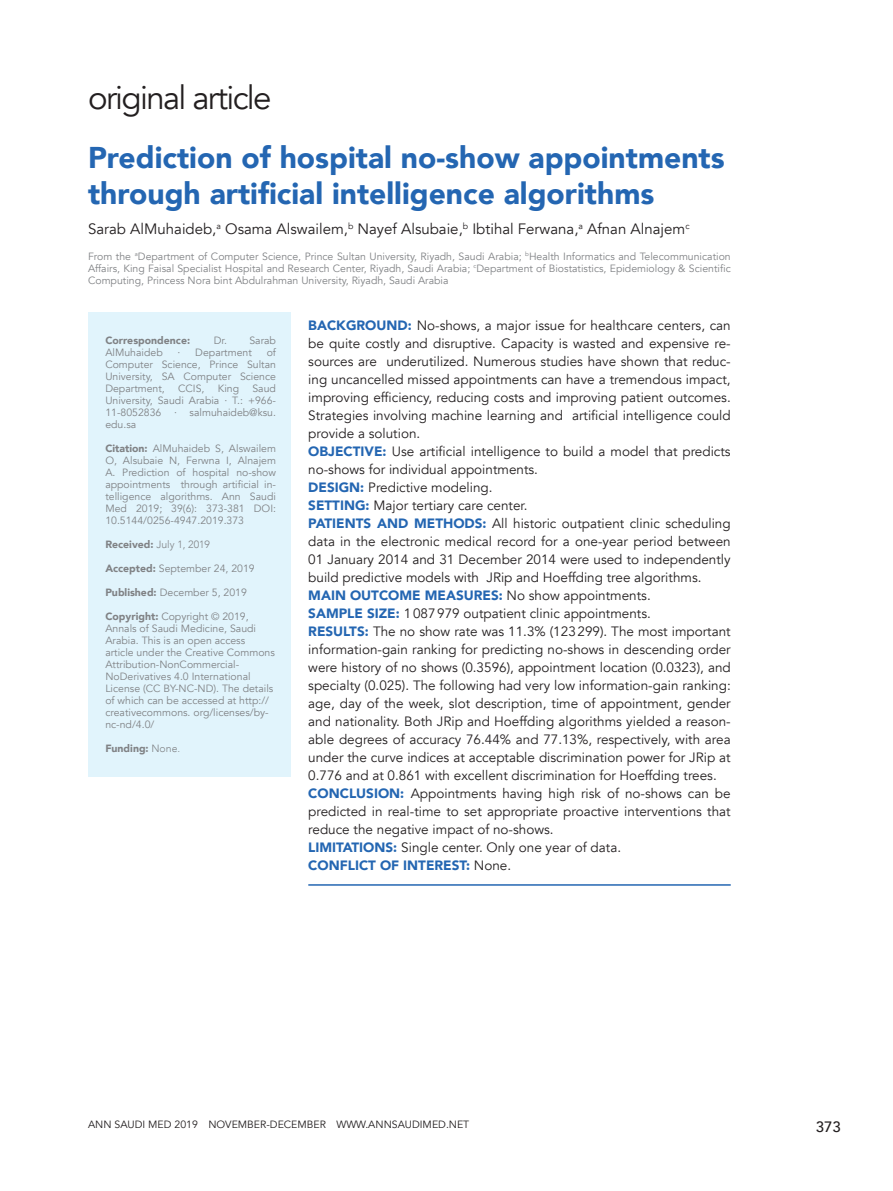
<style>
.page{position:relative;width:893px;height:1191px;background:#fff}
.page>*{position:absolute;margin:0;border:0;box-sizing:border-box;transform-origin:0 0}
.t1{font:33px "Avenir";letter-spacing:-.05em;color:#231f20}
.main_title__reina{font:900 30px/36px "Avenir";color:#2466b2}
.body_after_sub{font:15px "Avenir";color:#231f20}
.t2{font:500 15px "Avenir";color:#231f20}
.abstract{font:13.5px/18px "Avenir";color:#231f20;text-align:justify}
.abstract-2{font:900 13.5px "Avenir";color:#2466b2}
.body_after_sub-2{font:10.5px/12px "Avenir";color:#808285;text-align:justify}
.t3{font:10.5px "Avenir";color:#231f20}
.body_after_sub-3{font:900 10.5px "Avenir";color:#808285}
.body_after_sub-4{font:300 10.5px "Avenir";color:#808285}
.s1{font-weight:900}
.s2{font-weight:300}
.s3{font-weight:900;color:#2466b2}
.s4{font-weight:400;color:#231f20}
</style>
<div class="page">
<div style="left:88px;top:312px;width:202px;height:464px;background:#e1f4fc"></div>
<hr style="left:308px;top:884px;width:423px;height:1px;background:#2466b2">
<h1 class="t1" style="left:88px;top:78px;width:185px">original article</h1>
<p class="main_title__reina" style="left:88px;top:139px;width:638px">Prediction of hospital no-show appointments through artificial intelligence algorithms</p>
<p class="body_after_sub" style="left:88px;top:220px;width:603px">Sarab AlMuhaideb,<sup>a</sup> Osama Alswailem,<sup>b</sup> Nayef Alsubaie,<sup>b</sup> Ibtihal Ferwana,<sup>a</sup> Afnan Alnajem<sup>c</sup></p>
<p class="body_after_sub-2" style="left:88px;top:250px;width:644px">From the <sup>a</sup>Department of Computer Science, Prince Sultan University, Riyadh, Saudi Arabia; <sup>b</sup>Health Informatics and Telecommunication Affairs, King Faisal Specialist Hospital and Research Center, Riyadh, Saudi Arabia; <sup>c</sup>Department of Biostatistics, Epidemiology &amp; Scientific Computing, Princess Nora bint Abdulrahman University, Riyadh, Saudi Arabia</p>
<p class="body_after_sub-3" style="left:105px;top:331px;width:86px">Correspondence:</p>
<p class="body_after_sub-2" style="left:214px;top:334px;width:64px">Dr. Sarab</p>
<p class="body_after_sub-2" style="left:105px;top:346px;width:59px">AlMuhaideb</p>
<p class="body_after_sub-2" style="left:178px;top:346px;width:76px">· Department</p>
<p class="body_after_sub-2" style="left:105px;top:346px;width:172px;text-indent:161px">of Computer Science, Prince Sultan University, SA Computer Science Department,</p>
<p class="body_after_sub-2" style="left:105px;top:382px;width:172px;text-indent:147px">Saud University, Saudi Arabia · T.: +966- 11-8052836 · salmuhaideb@ksu. edu.sa</p>
<p class="body_after_sub-2" style="left:105px;top:442px;width:172px"><span class="s1">Citation:</span> AlMuhaideb S, Alswailem O, Alsubaie N, Ferwna I, Alnajem A. Prediction of hospital no-show appointments through artificial in&shy;telligence algorithms. Ann Saudi Med 2019; 39(6): 373-381 DOI:<br>10.5144/0256-4947.2019.373</p>
<p class="body_after_sub-4" style="left:105px;top:538px;width:106px"><span class="s1">Received:</span> July 1, 2019</p>
<p class="body_after_sub-2" style="left:105px;top:562px;width:151px"><span class="s1">Accepted:</span> September 24, 2019</p>
<p class="body_after_sub-2" style="left:105px;top:586px;width:143px"><span class="s1">Published:</span> December 5, 2019</p>
<p class="body_after_sub-2" style="left:105px;top:610px;width:171px;text-align:left"><span class="s1">Copyright:</span> Copyright © 2019,<br>Annals of Saudi Medicine, Saudi<br>Arabia. This is an open access article under the Creative Commons<br>Attribution-NonCommercial-<br>NoDerivatives 4.0 International<br>License (CC BY-NC-ND). The details of which can be accessed at http:// creativecommons. org/licenses/by&shy;nc-nd/4.0/</p>
<p class="body_after_sub-3" style="left:105px;top:739px;width:76px">Funding: <span class="s2">None.</span></p>
<p class="body_after_sub-2" style="left:178px;top:382px;width:28px">CCIS,</p>
<p class="body_after_sub-2" style="left:218px;top:382px;width:23px">King</p>
<p class="abstract" style="left:308px;top:317px;width:424px"><span class="s3">BACKGROUND:</span> No-shows, a major issue for healthcare centers, can be quite costly and disruptive. Capacity is wasted and expensive re&shy;sources are underutilized. Numerous studies have shown that reduc&shy;ing uncancelled missed appointments can have a tremendous impact, improving efficiency, reducing costs and improving patient outcomes.<br>Strategies involving machine learning and artificial intelligence could provide a solution.</p>
<p class="abstract" style="left:308px;top:443px;width:424px"><span class="s3">OBJECTIVE:</span> Use artificial intelligence to build a model that predicts no-shows for individual appointments.</p>
<p class="abstract" style="left:308px;top:479px;width:186px"><span class="s3">DESIGN:</span> Predictive modeling.</p>
<p class="abstract" style="left:308px;top:497px;width:221px"><span class="s3">SETTING:</span> Major tertiary care center.</p>
<p class="abstract" style="left:308px;top:515px;width:424px"><span class="s3">PATIENTS AND METHODS:</span> All historic outpatient clinic scheduling data in the electronic medical record for a one-year period between 01 January 2014 and 31 December 2014 were used to independently build predictive models with JRip and Hoeffding tree algorithms.</p>
<p class="abstract-2" style="left:308px;top:584px;width:344px">MAIN OUTCOME MEASURES: <span class="s4">No show appointments.</span></p>
<p class="abstract" style="left:308px;top:605px;width:344px"><span class="s3">SAMPLE SIZE:</span> 1087979 outpatient clinic appointments.</p>
<p class="abstract" style="left:308px;top:623px;width:424px"><span class="s3">RESULTS:</span> The no show rate was 11.3% (123299). The most important information-gain ranking for predicting no-shows in descending order were history of no shows (0.3596), appointment location (0.0323), and specialty (0.025). The following had very low information-gain ranking: age, day of the week, slot description, time of appointment, gender and nationality. Both JRip and Hoeffding algorithms yielded a reason&shy;able degrees of accuracy 76.44% and 77.13%, respectively, with area under the curve indices at acceptable discrimination power for JRip at 0.776 and at 0.861 with excellent discrimination for Hoeffding trees.</p>
<p class="abstract" style="left:308px;top:785px;width:424px"><span class="s3">CONCLUSION:</span> Appointments having high risk of no-shows can be predicted in real-time to set appropriate proactive interventions that reduce the negative impact of no-shows.</p>
<p class="abstract" style="left:308px;top:839px;width:314px"><span class="s3">LIMITATIONS:</span> Single center. Only one year of data.</p>
<p class="abstract-2" style="left:308px;top:854px;width:204px">CONFLICT OF INTEREST: <span class="s4">None.</span></p>
<p class="t3" style="left:88px;top:1118px;width:383px">ANN SAUDI MED 2019 NOVEMBER-DECEMBER WWW.ANNSAUDIMED.NET</p>
<p class="t2" style="left:816px;top:1113px;width:27px">373</p>
</div>
